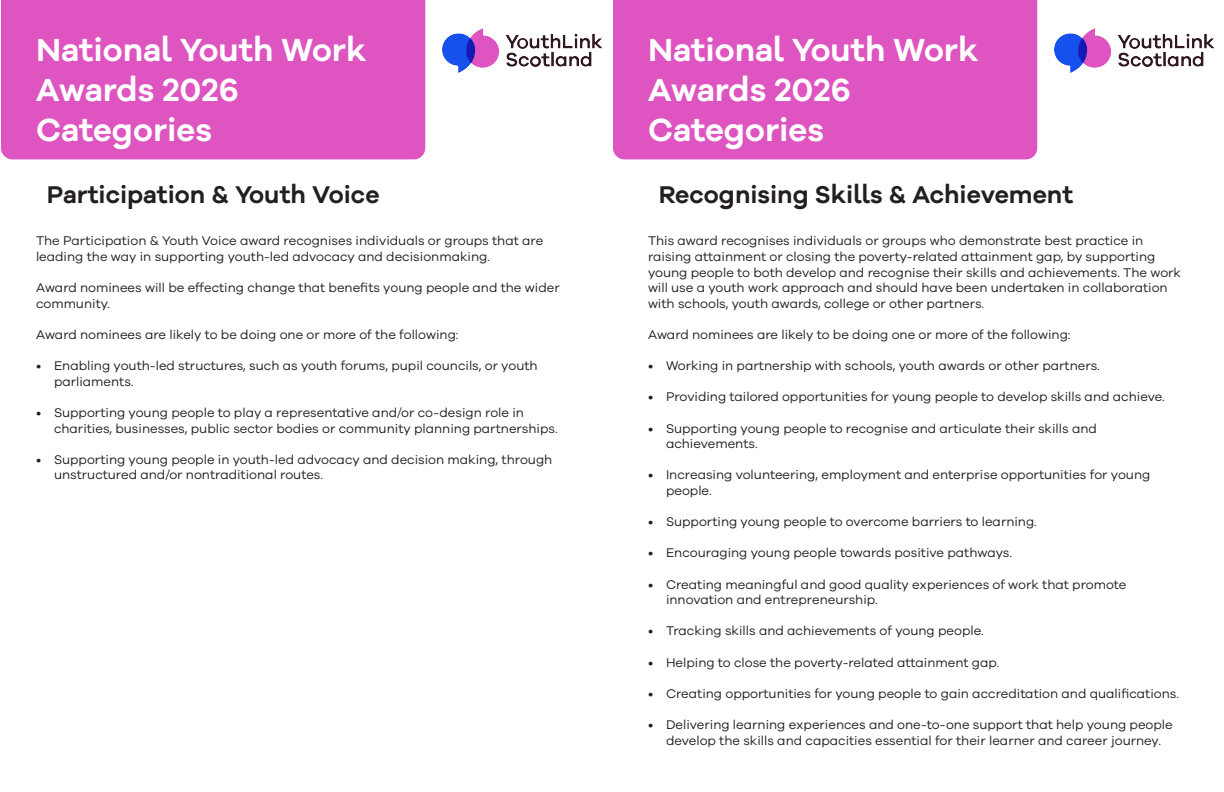
<style>
.page{position:relative;width:1224px;height:792px;background:#fff}
.page>*{position:absolute;margin:0;border:0;box-sizing:border-box;transform-origin:0 0}
.t1{font:600 33px "Galano Grotesque Alt";color:#fff}
.t2{font:600 25px "Galano Grotesque Alt";color:#231f20}
.t3{font:13px/15.6px "Galano Grotesque";color:#231f20}
</style>
<div class="page">
<div style="left:1px;top:0;width:425px;height:160px;background:#de54c0"></div>
<img style="left:442px;top:29px;width:160px;height:44px">
<div style="left:613px;top:0;width:425px;height:160px;background:#de54c0"></div>
<img style="left:1054px;top:29px;width:160px;height:44px">
<p class="t1" style="left:36px;top:29px;width:332px">National Youth Work</p>
<p class="t1" style="left:36px;top:69px;width:204px">Awards 2026</p>
<p class="t1" style="left:36px;top:108px;width:178px">Categories</p>
<p class="t2" style="left:47px;top:178px;width:334px">Participation &amp; Youth Voice</p>
<p class="t3" style="left:36px;top:233px;width:509px">The Participation &amp; Youth Voice award recognises individuals or groups that are leading the way in supporting youth-led advocacy and decisionmaking.</p>
<p class="t3" style="left:36px;top:280px;width:525px">Award nominees will be effecting change that benefits young people and the wider community.</p>
<p class="t3" style="left:36px;top:326px;width:424px">Award nominees are likely to be doing one or more of the following:</p>
<p class="t3" style="left:54px;top:358px;width:485px;text-indent:-18px">• Enabling youth-led structures, such as youth forums, pupil councils, or youth parliaments.</p>
<p class="t3" style="left:54px;top:404px;width:505px;text-indent:-18px">• Supporting young people to play a representative and/or co-design role in charities, businesses, public sector bodies or community planning partnerships.</p>
<p class="t3" style="left:54px;top:451px;width:500px;text-indent:-18px">• Supporting young people in youth-led advocacy and decision making, through unstructured and/or nontraditional routes.</p>
<p class="t1" style="left:648px;top:29px;width:332px">National Youth Work</p>
<p class="t1" style="left:648px;top:69px;width:204px">Awards 2026</p>
<p class="t1" style="left:648px;top:108px;width:178px">Categories</p>
<p class="t2" style="left:659px;top:178px;width:416px">Recognising Skills &amp; Achievement</p>
<p class="t3" style="left:648px;top:233px;width:535px">This award recognises individuals or groups who demonstrate best practice in raising attainment or closing the poverty-related attainment gap, by supporting young people to both develop and recognise their skills and achievements. The work will use a youth work approach and should have been undertaken in collaboration with schools, youth awards, college or other partners.</p>
<p class="t3" style="left:648px;top:326px;width:424px">Award nominees are likely to be doing one or more of the following:</p>
<p class="t3" style="left:648px;top:358px;width:453px">• Working in partnership with schools, youth awards or other partners.</p>
<p class="t3" style="left:648px;top:389px;width:518px">• Providing tailored opportunities for young people to develop skills and achieve.</p>
<p class="t3" style="left:666px;top:420px;width:432px;text-indent:-18px">• Supporting young people to recognise and articulate their skills and achievements.</p>
<p class="t3" style="left:666px;top:467px;width:486px;text-indent:-18px">• Increasing volunteering, employment and enterprise opportunities for young people.</p>
<p class="t3" style="left:648px;top:514px;width:390px">• Supporting young people to overcome barriers to learning.</p>
<p class="t3" style="left:648px;top:545px;width:366px">• Encouraging young people towards positive pathways.</p>
<p class="t3" style="left:666px;top:576px;width:462px;text-indent:-18px">• Creating meaningful and good quality experiences of work that promote innovation and entrepreneurship.</p>
<p class="t3" style="left:648px;top:623px;width:337px">• Tracking skills and achievements of young people.</p>
<p class="t3" style="left:648px;top:654px;width:353px">• Helping to close the poverty-related attainment gap.</p>
<p class="t3" style="left:648px;top:685px;width:533px">• Creating opportunities for young people to gain accreditation and qualifications.</p>
<p class="t3" style="left:648px;top:716px;width:526px;text-align:center">• Delivering learning experiences and one-to-one support that help young people develop the skills and capacities essential for their learner and career journey.</p>
</div>
